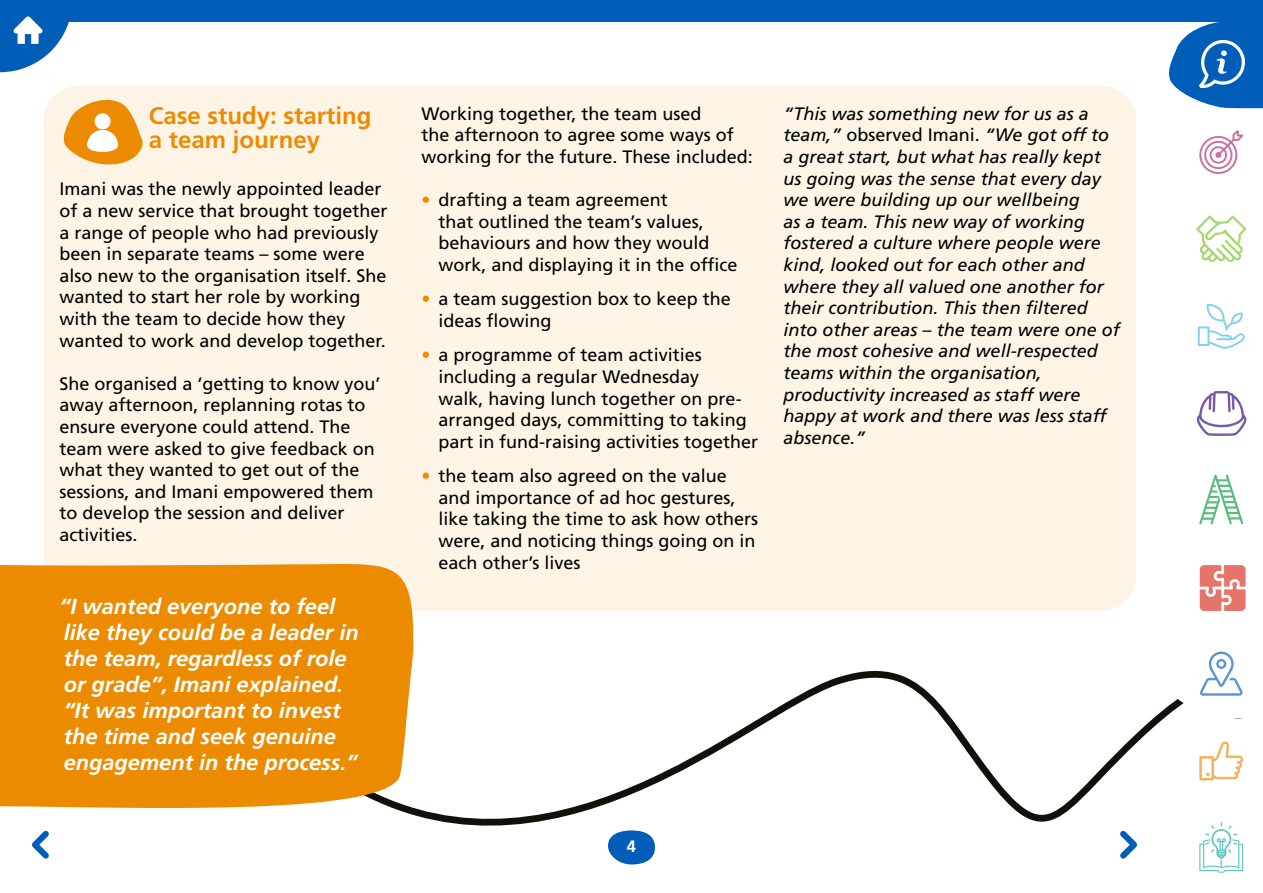
<style>
.page{position:relative;width:1263px;height:893px;background:#fff}
.page>*{position:absolute;margin:0;border:0;box-sizing:border-box;transform-origin:0 0}
.Case_Study_Header_3{font:700 24px/24px "Frutiger LT Std";color:#ed8b00}
.Body_12pt_-_Black{font:italic 700 21.75px/26.1px "Frutiger LT Std";color:#fff}
.Body_12pt_-_Black-2{font:18px/21.6px "Frutiger LT Std";color:#000}
.Body_12pt_-_Black-3{font:italic 18px/21.6px "Frutiger LT Std";color:#000}
.t1{font:700 16.5px "Frutiger LT Std";color:#fff}
.s1{color:#ed8b00}
.s2{font-style:normal}
</style>
<div class="page">
<svg style="left:43px;top:549px;width:1123px;height:277px"></svg>
<div style="left:44px;top:86px;width:1092px;height:525px;background:#fdf4e6;border-radius:34px"></div>
<svg style="left:63px;top:99px;width:80px;height:66px"></svg>
<div style="left:95px;top:114px;width:15px;height:15px;background:#fff;border-radius:50%"></div>
<svg style="left:0;top:550px;width:415px;height:274px;background:#ee9a22"></svg>
<svg style="left:1166px;top:21px;width:97px;height:852px"></svg>
<svg style="left:608px;top:830px;width:47px;height:34px"></svg>
<svg style="left:32px;top:825px;width:22px;height:34px"></svg>
<svg style="left:1114px;top:825px;width:29px;height:34px"></svg>
<div style="left:0;top:0;width:1263px;height:21px;background:#005eb8"></div>
<svg style="left:0;top:16px;width:72px;height:56px"></svg>
<p class="Case_Study_Header_3" style="left:149px;top:104px;width:224px">Case study: starting a team journey</p>
<p class="Body_12pt_-_Black-2" style="left:60px;top:178px;width:330px">Imani was the newly appointed leader of a new service that brought together a range of people who had previously been in separate teams – some were also new to the organisation itself. She wanted to start her role by working with the team to decide how they wanted to work and develop together.</p>
<p class="Body_12pt_-_Black-2" style="left:60px;top:373px;width:323px">She organised a ‘getting to know you’ away afternoon, replanning rotas to ensure everyone could attend. The team were asked to give feedback on what they wanted to get out of the sessions, and Imani empowered them to develop the session and deliver activities.</p>
<p class="Body_12pt_-_Black" style="left:60px;top:593px;width:301px">“I wanted everyone to feel like they could be a leader in the team, regardless of role or grade”, Imani explained. “It was important to invest the time and seek genuine engagement in the process.”</p>
<p class="Body_12pt_-_Black-2" style="left:422px;top:103px;width:333px">Working together, the team used<br>the afternoon to agree some ways of working for the future. These included:</p>
<p class="Body_12pt_-_Black-2" style="left:439px;top:189px;width:300px;text-indent:-17px"><span class="s1">•</span> drafting a team agreement<br>that outlined the team’s values, behaviours and how they would work, and displaying it in the office</p>
<p class="Body_12pt_-_Black-2" style="left:439px;top:288px;width:294px;text-indent:-17px"><span class="s1">•</span> a team suggestion box to keep the ideas flowing</p>
<p class="Body_12pt_-_Black-2" style="left:439px;top:344px;width:321px;text-indent:-17px"><span class="s1">•</span> a programme of team activities including a regular Wednesday<br>walk, having lunch together on pre&shy;arranged days, committing to taking part in fund-raising activities together</p>
<p class="Body_12pt_-_Black-2" style="left:439px;top:465px;width:321px;text-indent:-17px"><span class="s1">•</span> the team also agreed on the value and importance of ad hoc gestures, like taking the time to ask how others were, and noticing things going on in each other’s lives</p>
<p class="Body_12pt_-_Black-3" style="left:783px;top:103px;width:338px">“This was something new for us as a team,” <span class="s2">observed Imani.</span> “We got off to a great start, but what has really kept us going was the sense that every day we were building up our wellbeing<br>as a team. This new way of working fostered a culture where people were kind, looked out for each other and where they all valued one another for their contribution. This then filtered into other areas – the team were one of the most cohesive and well-respected teams within the organisation, productivity increased as staff were happy at work and there was less staff absence.”</p>
<p class="t1" style="left:627px;top:837px;width:11px">4</p>
</div>
